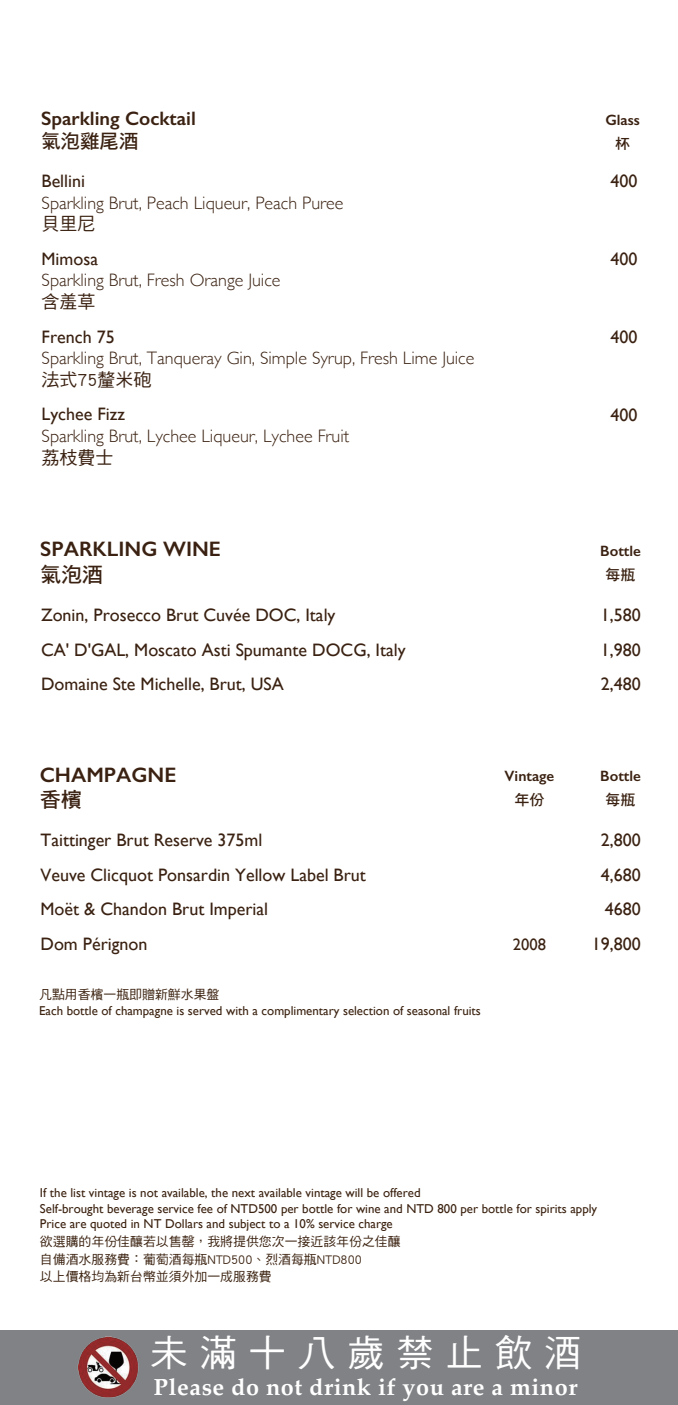
<style>
.page{position:relative;width:678px;height:1405px;background:#fff}
.page>*{position:absolute;margin:0;border:0;box-sizing:border-box;transform-origin:0 0}
.t1{font:37.2px "DF Hei Std W5";letter-spacing:.325em;color:#fff}
.t2{font:700 23.4px "Palatino";letter-spacing:.025em;color:#fff}
.t3{font:600 21px "Gill Sans";color:#3a2111}
.t4{font:21px "DF Hei Std W7";color:#3a2111}
.t5{font:600 19.5px "Gill Sans";color:#3a2111}
.t6{font:19.5px "DF Hei Std W7";color:#3a2111}
.t7{font:18px/34.5px "Gill Sans";color:#3a2111}
.t8{font:300 18px "Gill Sans";color:#3a2111}
.t9{font:18px "DF Hei Std W5";color:#3a2111}
.t10{font:16.5px "Gill Sans";color:#3a2111}
.t11{font:600 15px "Gill Sans";color:#3a2111}
.t12{font:15px "DF Hei Std W7";color:#3a2111}
.t13{font:12.9px/15.5px "Gill Sans";color:#3c2311}
.t14{font:12.9px/17.7px "DF Hei Std W5";color:#3c2311}
</style>
<div class="page">
<div style="left:0;top:1330px;width:677px;height:74px;background:#808285"></div>
<h3 class="t5" style="left:41px;top:106px;width:156px">Sparkling Cocktail</h3>
<h3 class="t6" style="left:41px;top:130px;width:99px">氣泡雞尾酒</h3>
<h3 class="t7" style="left:41px;top:164px;width:45px">Bellini</h3>
<h3 class="t8" style="left:41px;top:189px;width:303px">Sparkling Brut, Peach Liqueur, Peach Puree</h3>
<h3 class="t9" style="left:41px;top:214px;width:55px">貝里尼</h3>
<h3 class="t7" style="left:41px;top:241px;width:58px">Mimosa</h3>
<h3 class="t8" style="left:41px;top:266px;width:240px">Sparkling Brut, Fresh Orange Juice</h3>
<h3 class="t9" style="left:41px;top:292px;width:55px">含羞草</h3>
<h3 class="t7" style="left:41px;top:319px;width:75px">French 75</h3>
<h3 class="t8" style="left:41px;top:344px;width:434px">Sparkling Brut, Tanqueray Gin, Simple Syrup, Fresh Lime Juice</h3>
<h3 class="t9" style="left:41px;top:369px;width:111px">法式75釐米砲</h3>
<h3 class="t7" style="left:41px;top:397px;width:85px">Lychee Fizz</h3>
<h3 class="t8" style="left:41px;top:422px;width:309px">Sparkling Brut, Lychee Liqueur, Lychee Fruit</h3>
<h3 class="t9" style="left:41px;top:447px;width:73px">荔枝費士</h3>
<h3 class="t3" style="left:40px;top:536px;width:182px">SPARKLING WINE</h3>
<h3 class="t4" style="left:40px;top:563px;width:64px">氣泡酒</h3>
<h3 class="t7" style="left:41px;top:597px;width:366px">Zonin, Prosecco Brut Cuvée DOC, Italy<br>CA' D'GAL, Moscato Asti Spumante DOCG, Italy<br>Domaine Ste Michelle, Brut, USA</h3>
<h3 class="t3" style="left:40px;top:761px;width:138px">CHAMPAGNE</h3>
<h3 class="t4" style="left:40px;top:788px;width:43px">香檳</h3>
<h3 class="t7" style="left:40px;top:822px;width:327px">Taittinger Brut Reserve 375ml<br>Veuve Clicquot Ponsardin Yellow Label Brut<br>Moët &amp; Chandon Brut Imperial<br>Dom Pérignon</h3>
<p class="t14" style="left:39px;top:985px;width:182px">凡點用香檳一瓶即贈新鮮水果盤</p>
<p class="t13" style="left:39px;top:1002px;width:443px">Each bottle of champagne is served with a complimentary selection of seasonal fruits</p>
<p class="t11" style="left:504px;top:767px;width:51px">Vintage</p>
<p class="t12" style="left:514px;top:791px;width:31px">年份</p>
<p class="t10" style="left:512px;top:934px;width:35px">2008</p>
<p class="t11" style="left:605px;top:110px;width:36px">Glass</p>
<p class="t12" style="left:614px;top:135px;width:16px">杯</p>
<h3 class="t7" style="left:610px;top:164px;width:28px">400</h3>
<h3 class="t7" style="left:610px;top:242px;width:28px">400</h3>
<h3 class="t7" style="left:610px;top:320px;width:28px">400</h3>
<h3 class="t7" style="left:610px;top:398px;width:28px">400</h3>
<p class="t11" style="left:600px;top:542px;width:42px">Bottle</p>
<p class="t12" style="left:605px;top:566px;width:31px">每瓶</p>
<h3 class="t7" style="left:600px;top:597px;width:41px;text-align:justify">1,580<br>1,980<br>2,480</h3>
<p class="t11" style="left:600px;top:767px;width:42px">Bottle</p>
<p class="t12" style="left:605px;top:791px;width:31px">每瓶</p>
<h3 class="t7" style="left:591px;top:822px;width:50px;text-align:right">2,800<br>4,680<br>4680<br>19,800</h3>
<p class="t13" style="left:40px;top:1185px;width:558px">If the list vintage is not available, the next available vintage will be offered<br>Self-brought beverage service fee of NTD500 per bottle for wine and NTD 800 per bottle for spirits apply<br>Price are quoted in NT Dollars and subject to a 10% service charge</p>
<p class="t14" style="left:40px;top:1232px;width:362px">欲選購的年份佳釀若以售罄，我將提供您次一接近該年份之佳釀自備酒水服務費：葡萄酒每瓶NTD500、烈酒每瓶NTD800<br>以上價格均為新台幣並須外加一成服務費</p>
<h1 class="t1" style="left:150px;top:1332px;width:432px">未滿十八歲禁止飲酒</h1>
<h2 class="t2" style="left:154px;top:1366px;width:424px">Please do not drink if you are a minor</h2>
</div>
